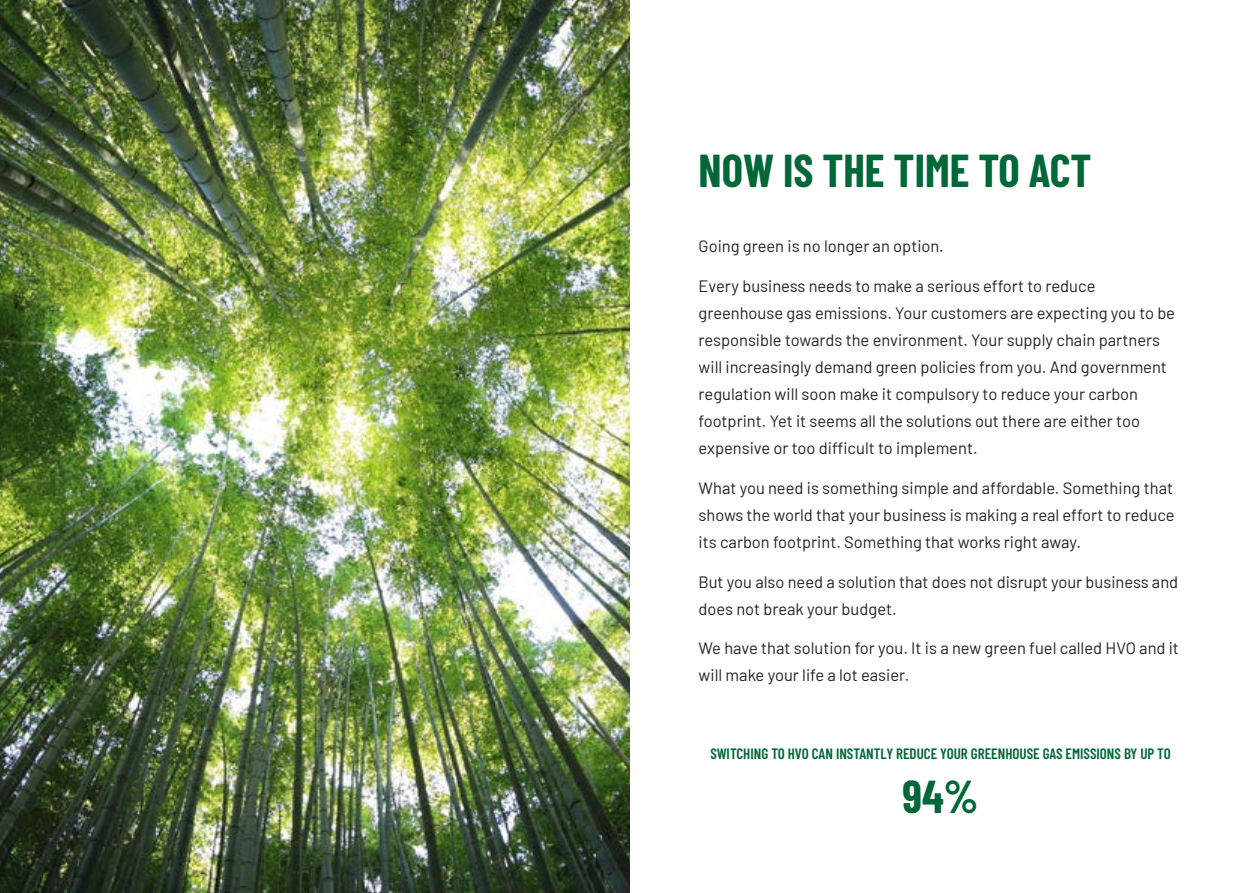
<style>
.page{position:relative;width:1259px;height:893px;background:#fff}
.page>*{position:absolute;margin:0;border:0;box-sizing:border-box;transform-origin:0 0}
.t1{font:700 45px "Barlow Condensed";color:#006838}
.t2{font:16.5px/27px "Barlow";color:#242324}
.t3{font:600 15px "Barlow Condensed";color:#006838}
</style>
<div class="page">
<img style="left:0;top:0;width:629px;height:893px">
<h1 class="t1" style="left:698px;top:138px;width:394px">NOW IS THE TIME TO ACT</h1>
<p class="t2" style="left:698px;top:232px;width:247px">Going green is no longer an option.</p>
<p class="t2" style="left:698px;top:271px;width:478px">Every business needs to make a serious effort to reduce greenhouse gas emissions. Your customers are expecting you to be responsible towards the environment. Your supply chain partners will increasingly demand green policies from you. And government regulation will soon make it compulsory to reduce your carbon footprint. Yet it seems all the solutions out there are either too expensive or too difficult to implement.</p>
<p class="t2" style="left:698px;top:473px;width:478px;text-align:justify">What you need is something simple and affordable. Something that shows the world that your business is making a real effort to reduce its carbon footprint. Something that works right away.</p>
<p class="t2" style="left:698px;top:567px;width:481px">But you also need a solution that does not disrupt your business and does not break your budget.</p>
<p class="t2" style="left:698px;top:634px;width:482px">We have that solution for you. It is a new green fuel called HVO and it will make your life a lot easier.</p>
<p class="t3" style="left:710px;top:742px;width:462px">SWITCHING TO HVO CAN INSTANTLY REDUCE YOUR GREENHOUSE GAS EMISSIONS BY UP TO</p>
<h1 class="t1" style="left:902px;top:764px;width:77px">94%</h1>
</div>
